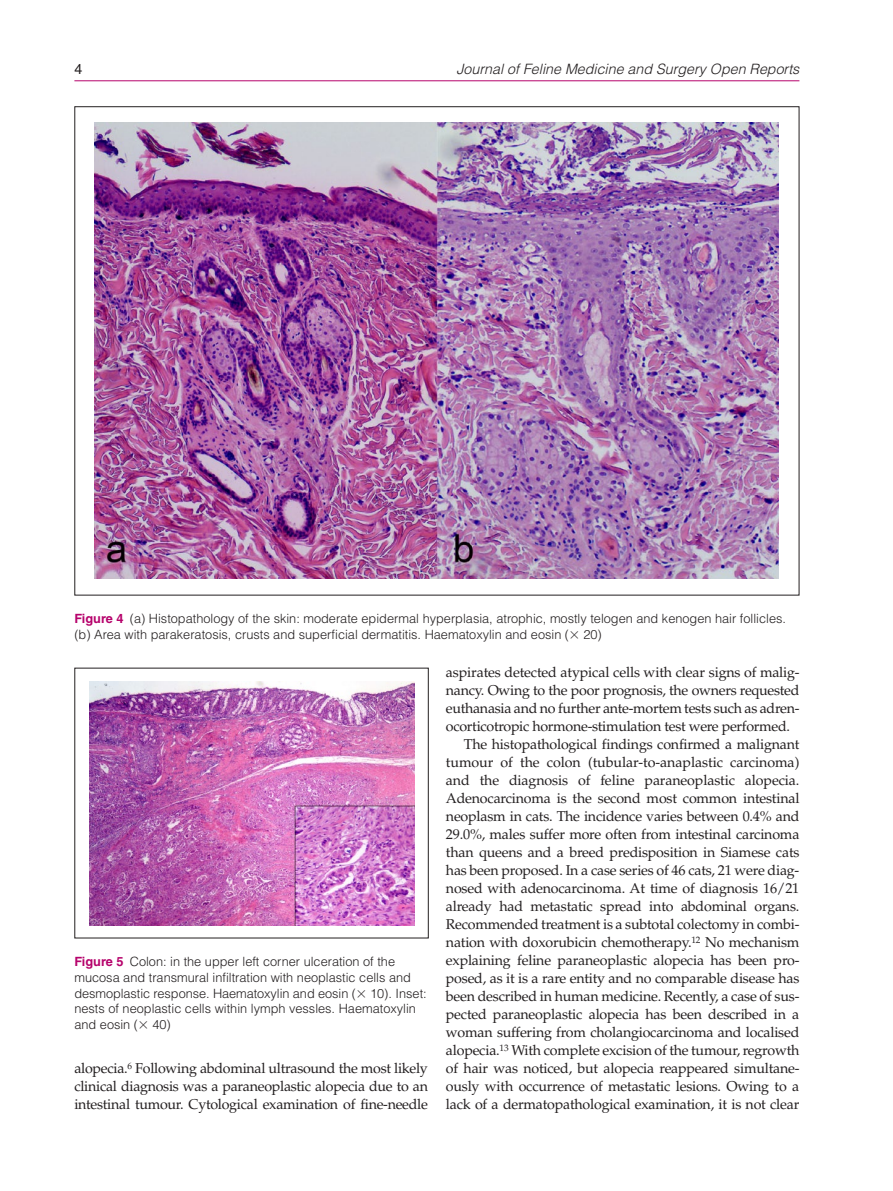
<style>
.page{position:relative;width:893px;height:1191px;background:#fff}
.page>*{position:absolute;margin:0;border:0;box-sizing:border-box;transform-origin:0 0}
.t1{font:14.25px/18px "Palatino LT Std";letter-spacing:-.015em;color:#231f20;text-align:justify}
.t2{font:italic 300 14.25px "Helvetica LT Std";color:#231f20}
.t3{font:14.25px "Helvetica LT Std";color:#231f20}
.t4{font:300 12.75px/15.8px "Helvetica LT Std";color:#231f20}
.s1{font-weight:700;color:#b6036c}
</style>
<div class="page">
<hr style="left:74px;top:80px;width:725px;height:1px;background:#b6036c">
<img style="left:89px;top:681px;width:325px;height:244px">
<img style="left:95px;top:123px;width:684px;height:456px">
<p class="t3" style="left:74px;top:61px;width:9px">4</p>
<p class="t2" style="left:456px;top:60px;width:344px">Journal of Feline Medicine and Surgery Open Reports</p>
<p class="t4" style="left:74px;top:611px;width:713px"><span class="s1">Figure 4</span> (a) Histopathology of the skin: moderate epidermal hyperplasia, atrophic, mostly telogen and kenogen hair follicles. (b) Area with parakeratosis, crusts and superficial dermatitis. Haematoxylin and eosin ( 20)</p>
<p class="t4" style="left:74px;top:953px;width:354px"><span class="s1">Figure 5</span> Colon: in the upper left corner ulceration of the mucosa and transmural infiltration with neoplastic cells and desmoplastic response. Haematoxylin and eosin ( 10). Inset: nests of neoplastic cells within lymph vessles. Haematoxylin and eosin ( 40)</p>
<p class="t1" style="left:74px;top:1059px;width:355px">alopecia.<sup>6</sup> Following abdominal ultrasound the most likely clinical diagnosis was a paraneoplastic alopecia due to an intestinal tumour. Cytological examination of fine-needle</p>
<p class="t1" style="left:446px;top:663px;width:355px">aspirates detected atypical cells with clear signs of malig-</p>
<p class="t1" style="left:446px;top:681px;width:355px">nancy. Owing to the poor prognosis, the owners requested</p>
<p class="t1" style="left:446px;top:699px;width:355px">euthanasia and no further ante-mortem tests such as adren-</p>
<p class="t1" style="left:446px;top:717px;width:346px">ocorticotropic hormone-stimulation test were performed.</p>
<p class="t1" style="left:464px;top:735px;width:337px">The histopathological findings confirmed a malignant</p>
<p class="t1" style="left:446px;top:753px;width:355px">tumour of the colon (tubular-to-anaplastic carcinoma)</p>
<p class="t1" style="left:446px;top:771px;width:355px">and the diagnosis of feline paraneoplastic alopecia.</p>
<p class="t1" style="left:446px;top:789px;width:355px">Adenocarcinoma is the second most common intestinal</p>
<p class="t1" style="left:446px;top:807px;width:355px">neoplasm in cats. The incidence varies between 0.4% and</p>
<p class="t1" style="left:446px;top:825px;width:355px">29.0%, males suffer more often from intestinal carcinoma</p>
<p class="t1" style="left:446px;top:843px;width:355px">than queens and a breed predisposition in Siamese cats</p>
<p class="t1" style="left:446px;top:861px;width:355px">has been proposed. In a case series of 46 cats, 21 were diag-</p>
<p class="t1" style="left:446px;top:879px;width:355px">nosed with adenocarcinoma. At time of diagnosis 16/21</p>
<p class="t1" style="left:446px;top:897px;width:355px">already had metastatic spread into abdominal organs.</p>
<p class="t1" style="left:446px;top:915px;width:355px">Recommended treatment is a subtotal colectomy in combi-</p>
<p class="t1" style="left:446px;top:933px;width:355px">nation with doxorubicin chemotherapy.<sup>12</sup> No mechanism</p>
<p class="t1" style="left:446px;top:951px;width:355px">explaining feline paraneoplastic alopecia has been pro-</p>
<p class="t1" style="left:446px;top:969px;width:355px">posed, as it is a rare entity and no comparable disease has</p>
<p class="t1" style="left:446px;top:987px;width:355px">been described in human medicine. Recently, a case of sus-</p>
<p class="t1" style="left:446px;top:1005px;width:355px">pected paraneoplastic alopecia has been described in a</p>
<p class="t1" style="left:446px;top:1023px;width:355px">woman suffering from cholangiocarcinoma and localised</p>
<p class="t1" style="left:446px;top:1041px;width:355px">alopecia.<sup>13</sup> With complete excision of the tumour, regrowth</p>
<p class="t1" style="left:446px;top:1059px;width:355px">of hair was noticed, but alopecia reappeared simultane-</p>
<p class="t1" style="left:446px;top:1077px;width:355px">ously with occurrence of metastatic lesions. Owing to a</p>
<p class="t1" style="left:446px;top:1095px;width:355px">lack of a dermatopathological examination, it is not clear</p>
</div>
